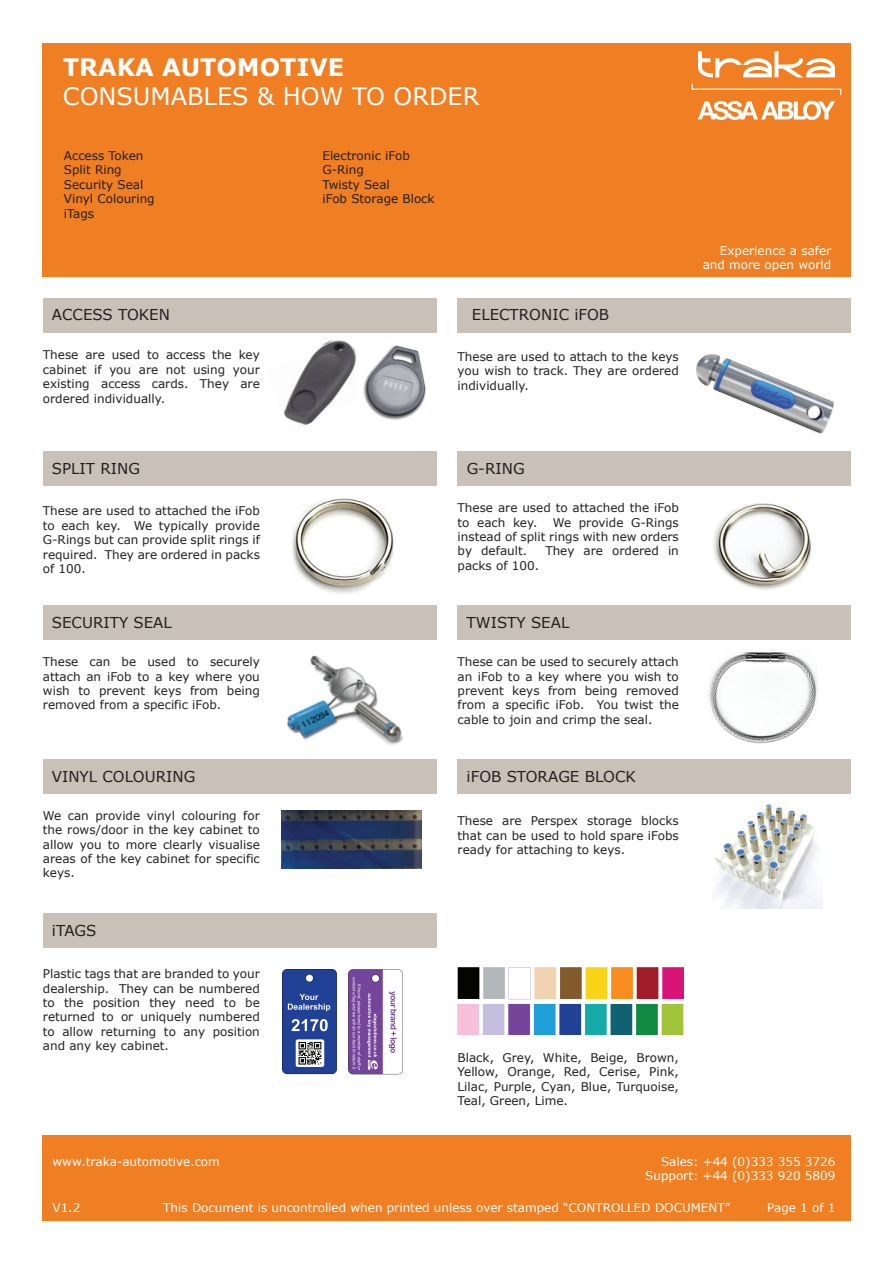
<style>
.page{position:relative;width:893px;height:1263px;background:#fff}
.page>*{position:absolute;margin:0;border:0;box-sizing:border-box;transform-origin:0 0}
.t1{font:24px "Verdana";color:#fff}
.t2{font:700 24px "Verdana";color:#fff}
.t3{font:15px "Verdana";color:#231f20}
.t4{font:12px/14.4px "Verdana";color:#231f20;text-align:justify}
.t5{font:12px/14.4px "Verdana";color:#fff;text-align:right}
</style>
<div class="page">
<div style="left:43px;top:43px;width:808px;height:234px;background:#f07e22"></div>
<img style="left:691px;top:51px;width:151px;height:69px">
<div style="left:458px;top:298px;width:393px;height:34px;background:#c9c1b8"></div>
<div style="left:43px;top:1135px;width:808px;height:85px;background:#f07e22"></div>
<div style="left:43px;top:298px;width:393px;height:34px;background:#c9c1b8"></div>
<img style="left:284px;top:339px;width:72px;height:86px">
<img style="left:363px;top:343px;width:63px;height:77px">
<img style="left:696px;top:354px;width:138px;height:81px">
<div style="left:43px;top:452px;width:393px;height:34px;background:#c9c1b8"></div>
<div style="left:43px;top:606px;width:393px;height:34px;background:#c9c1b8"></div>
<div style="left:43px;top:760px;width:393px;height:34px;background:#c9c1b8"></div>
<div style="left:43px;top:914px;width:393px;height:34px;background:#c9c1b8"></div>
<div style="left:458px;top:452px;width:393px;height:34px;background:#c9c1b8"></div>
<div style="left:458px;top:606px;width:393px;height:34px;background:#c9c1b8"></div>
<div style="left:458px;top:760px;width:393px;height:34px;background:#c9c1b8"></div>
<img style="left:292px;top:498px;width:102px;height:96px">
<img style="left:287px;top:655px;width:117px;height:90px">
<img style="left:281px;top:811px;width:141px;height:57px">
<img style="left:283px;top:969px;width:119px;height:106px">
<img style="left:713px;top:503px;width:99px;height:87px">
<img style="left:708px;top:652px;width:110px;height:92px">
<img style="left:714px;top:804px;width:108px;height:105px">
<img style="left:457px;top:967px;width:226px;height:67px">
<h1 class="t2" style="left:63px;top:50px;width:283px">TRAKA AUTOMOTIVE</h1>
<h1 class="t1" style="left:63px;top:79px;width:418px">CONSUMABLES &amp; HOW TO ORDER</h1>
<p class="t4" style="left:64px;top:148px;width:92px;text-align:left">Access Token<br>Split Ring<br>Security Seal<br>Vinyl Colouring iTags</p>
<p class="t4" style="left:322px;top:148px;width:114px;text-align:left">Electronic iFob<br>G-Ring<br>Twisty Seal<br>iFob Storage Block</p>
<p class="t3" style="left:52px;top:305px;width:120px">ACCESS TOKEN</p>
<p class="t4" style="left:43px;top:348px;width:218px">These are used to access the key cabinet if you are not using your existing access cards. They are ordered individually.</p>
<p class="t3" style="left:472px;top:305px;width:139px">ELECTRONIC iFOB</p>
<p class="t4" style="left:458px;top:349px;width:223px">These are used to attach to the keys you wish to track. They are ordered individually.</p>
<p class="t5" style="left:703px;top:243px;width:130px">Experience a safer and more open world</p>
<p class="t3" style="left:52px;top:458px;width:90px">SPLIT RING</p>
<p class="t3" style="left:467px;top:458px;width:60px">G-RING</p>
<p class="t4" style="left:43px;top:504px;width:218px">These are used to attached the iFob to each key. We typically provide G-Rings but can provide split rings if required. They are ordered in packs of 100.</p>
<p class="t4" style="left:458px;top:501px;width:223px">These are used to attached the iFob to each key.</p>
<p class="t4" style="left:458px;top:515px;width:223px;text-indent:95px">We provide G-Rings instead of split rings with new orders by default.</p>
<p class="t4" style="left:545px;top:544px;width:135px">They are ordered in</p>
<p class="t4" style="left:458px;top:558px;width:83px">packs of 100.</p>
<p class="t3" style="left:52px;top:612px;width:122px">SECURITY SEAL</p>
<p class="t3" style="left:467px;top:612px;width:104px">TWISTY SEAL</p>
<p class="t4" style="left:43px;top:654px;width:219px">These can be used to securely attach an iFob to a key where you wish to prevent keys from being removed from a specific iFob.</p>
<p class="t4" style="left:458px;top:654px;width:223px">These can be used to securely attach an iFob to a key where you wish to prevent keys from being removed from a specific iFob. You twist the cable to join and crimp the seal.</p>
<p class="t3" style="left:52px;top:766px;width:145px">VINYL COLOURING</p>
<p class="t3" style="left:467px;top:766px;width:171px">iFOB STORAGE BLOCK</p>
<p class="t4" style="left:43px;top:808px;width:218px">We can provide vinyl colouring for the rows/door in the key cabinet to allow you to more clearly visualise areas of the key cabinet for specific keys.</p>
<p class="t4" style="left:458px;top:813px;width:223px">These are Perspex storage blocks that can be used to hold spare iFobs ready for attaching to keys.</p>
<p class="t3" style="left:52px;top:920px;width:46px">iTAGS</p>
<p class="t4" style="left:43px;top:966px;width:219px">Plastic tags that are branded to your dealership. They can be numbered to the position they need to be returned to or uniquely numbered to allow returning to any position and any key cabinet.</p>
<p class="t4" style="left:458px;top:1050px;width:223px">Black, Grey, White, Beige, Brown, Yellow, Orange, Red, Cerise, Pink, Lilac, Purple, Cyan, Blue, Turquoise, Teal, Green, Lime.</p>
<p class="t5" style="left:52px;top:1154px;width:169px">www.traka-automotive.com</p>
<p class="t5" style="left:645px;top:1154px;width:192px">Sales: +44 (0)333 355 3726<br>Support: +44 (0)333 920 5809</p>
<p class="t5" style="left:52px;top:1201px;width:29px">V1.2</p>
<p class="t5" style="left:163px;top:1201px;width:569px">This Document is uncontrolled when printed unless over stamped “CONTROLLED DOCUMENT”</p>
<p class="t5" style="left:767px;top:1201px;width:70px">Page 1 of 1</p>
</div>
